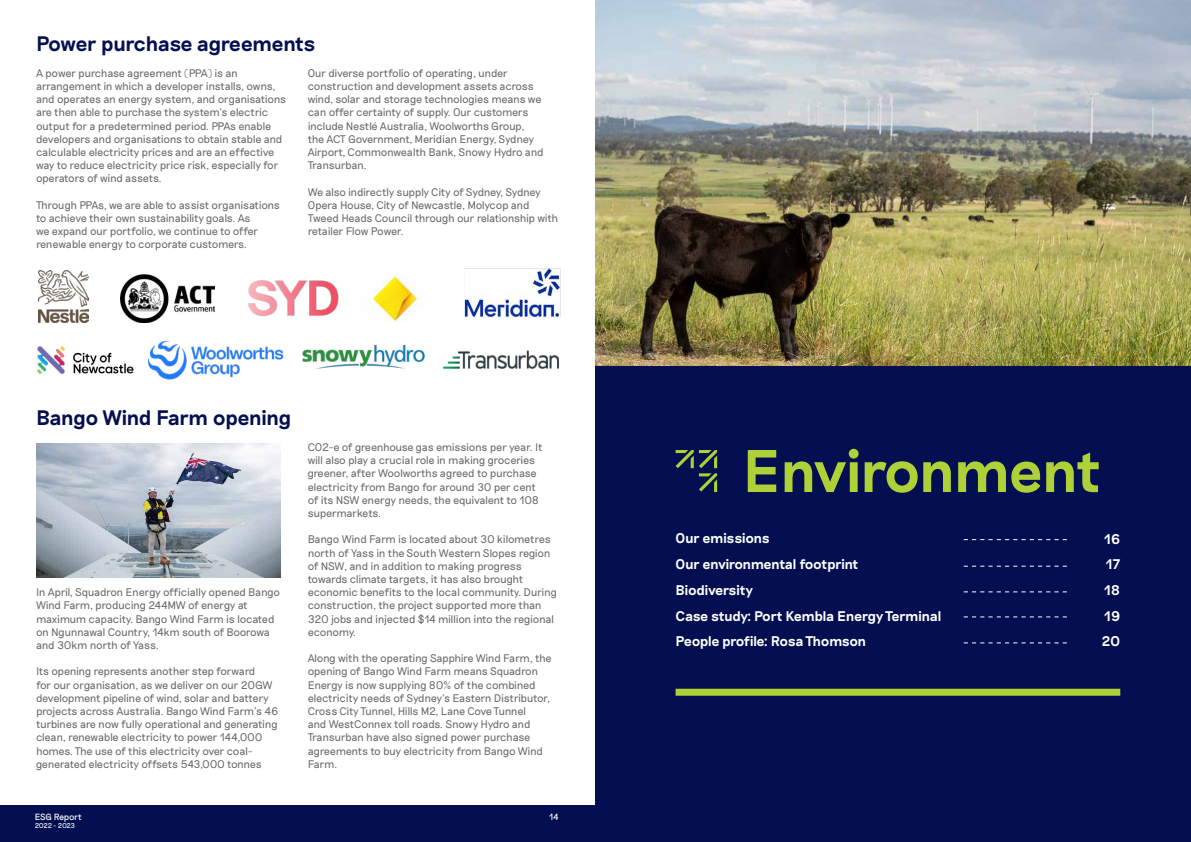
<style>
.page{position:relative;width:1191px;height:842px;background:#fff}
.page>*{position:absolute;margin:0;border:0;box-sizing:border-box;transform-origin:0 0}
.t1{font:600 60px "Riposte";letter-spacing:-.045em;color:#add136}
.t2{font:600 21px "Riposte";letter-spacing:-.04em;color:#030f50}
.t3{font:600 14px/25.7px "Riposte";letter-spacing:-.045em;color:#fff}
.t4{font:300 11px/13.2px "Riposte";letter-spacing:-.04em;color:#636466}
.t5{font:9px "Riposte";letter-spacing:-.025em;color:#fff}
.t6{font:7px "Riposte";letter-spacing:-.04em;color:#fff}
</style>
<div class="page">
<div style="left:0;top:806px;width:595px;height:36px;background:#030f50"></div>
<img style="left:39px;top:271px;width:49px;height:51px">
<img style="left:248px;top:280px;width:91px;height:37px">
<img style="left:147px;top:340px;width:137px;height:40px">
<img style="left:302px;top:344px;width:123px;height:25px">
<img style="left:443px;top:351px;width:116px;height:18px">
<img style="left:372px;top:274px;width:51px;height:48px">
<img style="left:464px;top:267px;width:97px;height:51px">
<img style="left:37px;top:346px;width:98px;height:29px">
<img style="left:120px;top:274px;width:94px;height:48px">
<img style="left:36px;top:443px;width:245px;height:135px">
<div style="left:595px;top:366px;width:596px;height:476px;background:#030f50"></div>
<svg style="left:963px;top:539px;width:103px;height:1px"></svg>
<svg style="left:963px;top:566px;width:103px;height:1px"></svg>
<svg style="left:963px;top:591px;width:103px;height:1px"></svg>
<svg style="left:963px;top:616px;width:103px;height:1px"></svg>
<svg style="left:963px;top:642px;width:103px;height:1px"></svg>
<img style="left:595px;top:0;width:596px;height:366px">
<div style="left:675px;top:689px;width:445px;height:7px;background:#add136"></div>
<svg style="left:675px;top:450px;width:42px;height:42px"></svg>
<h2 class="t2" style="left:36px;top:31px;width:281px">Power purchase agreements</h2>
<p class="t4" style="left:36px;top:67px;width:252px">A power purchase agreement (PPA) is an arrangement in which a developer installs, owns, and operates an energy system, and organisations are then able to purchase the system’s electric output for a predetermined period. PPAs enable developers and organisations to obtain stable and calculable electricity prices and are an effective way to reduce electricity price risk, especially for operators of wind assets.</p>
<p class="t4" style="left:36px;top:199px;width:245px">Through PPAs, we are able to assist organisations to achieve their own sustainability goals. As<br>we expand our portfolio, we continue to offer renewable energy to corporate customers.</p>
<p class="t4" style="left:308px;top:67px;width:238px">Our diverse portfolio of operating, under construction and development assets across wind, solar and storage technologies means we can offer certainty of supply. Our customers include Nestlé Australia, Woolworths Group, the ACT Government, Meridian Energy, Sydney Airport, Commonwealth Bank, Snowy Hydro and Transurban.</p>
<p class="t4" style="left:308px;top:185px;width:252px">We also indirectly supply City of Sydney, Sydney Opera House, City of Newcastle, Molycop and Tweed Heads Council through our relationship with retailer Flow Power.</p>
<h2 class="t2" style="left:36px;top:405px;width:257px">Bango Wind Farm opening</h2>
<p class="t4" style="left:36px;top:586px;width:246px">In April, Squadron Energy officially opened Bango Wind Farm, producing 244MW of energy at maximum capacity. Bango Wind Farm is located on Ngunnawal Country, 14km south of Boorowa and 30km north of Yass.</p>
<p class="t4" style="left:36px;top:665px;width:244px">Its opening represents another step forward<br>for our organisation, as we deliver on our 20GW development pipeline of wind, solar and battery projects across Australia. Bango Wind Farm’s 46 turbines are now fully operational and generating clean, renewable electricity to power 144,000 homes. The use of this electricity over coal&shy;generated electricity offsets 543,000 tonnes</p>
<p class="t5" style="left:35px;top:811px;width:49px">ESG Report</p>
<p class="t6" style="left:35px;top:821px;width:42px">2022 - 2023</p>
<p class="t4" style="left:308px;top:441px;width:236px">CO2-e of greenhouse gas emissions per year. It will also play a crucial role in making groceries greener, after Woolworths agreed to purchase electricity from Bango for around 30 per cent of its NSW energy needs, the equivalent to 108 supermarkets.</p>
<p class="t4" style="left:308px;top:533px;width:251px">Bango Wind Farm is located about 30 kilometres north of Yass in the South Western Slopes region of NSW, and in addition to making progress towards climate targets, it has also brought economic benefits to the local community. During construction, the project supported more than 320 jobs and injected $14 million into the regional economy.</p>
<p class="t4" style="left:308px;top:652px;width:246px">Along with the operating Sapphire Wind Farm, the opening of Bango Wind Farm means Squadron Energy is now supplying 80% of the combined electricity needs of Sydney’s Eastern Distributor, Cross City Tunnel, Hills M2, Lane Cove Tunnel<br>and WestConnex toll roads. Snowy Hydro and Transurban have also signed power purchase agreements to buy electricity from Bango Wind Farm.</p>
<p class="t5" style="left:549px;top:811px;width:11px">14</p>
<h1 class="t1" style="left:742px;top:436px;width:361px">Environment</h1>
<p class="t3" style="left:675px;top:526px;width:267px">Our emissions<br>Our environmental footprint<br>Biodiversity<br>Case study: Port Kembla Energy Terminal<br>People profile: Rosa Thomson</p>
<p class="t3" style="left:1101px;top:526px;width:20px;text-align:center">16<br>17<br>18<br>19<br>20</p>
</div>
